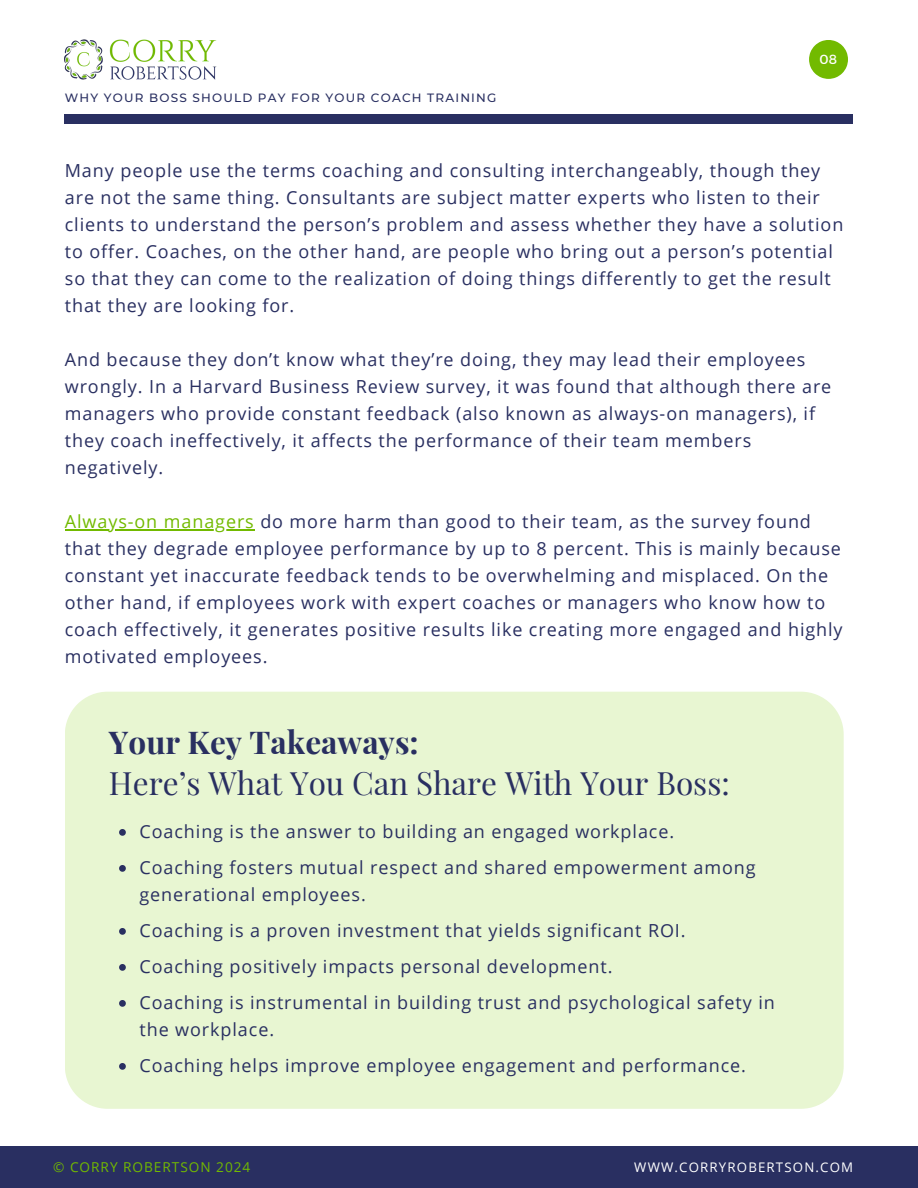
<style>
.page{position:relative;width:918px;height:1188px;background:#fff}
.page>*{position:absolute;margin:0;border:0;box-sizing:border-box;transform-origin:0 0}
.t1{font:31.5px "Playfair Display";color:#292f61}
.t2{font:700 31.5px "Playfair Display";color:#292f61}
.t3{font:18px/27px "Open Sans";letter-spacing:.05em;color:#292f61}
.t4{font:13.65px "Open Sans";letter-spacing:.07em;color:#72ba00}
.t5{font:13.2px "Open Sans";letter-spacing:.09em;color:#fff}
.t6{font:13.2px "Montserrat";color:#fff}
.t7{font:500 12px "Montserrat";letter-spacing:.1em;color:#292f61}
.s1{color:#72ba00}
</style>
<div class="page">
<div style="left:65px;top:115px;width:788px;height:9px;background:#292f61"></div>
<div style="left:0;top:1146px;width:918px;height:42px;background:#292f61"></div>
<hr style="left:65px;top:529px;width:190px;height:1px;background:#72ba00">
<svg style="left:809px;top:40px;width:39px;height:39px"></svg>
<img style="left:65px;top:39px;width:152px;height:41px">
<div style="left:65px;top:692px;width:779px;height:417px;background:#e8f6d2"></div>
<svg style="left:119px;top:829px;width:7px;height:7px"></svg>
<svg style="left:119px;top:865px;width:7px;height:7px"></svg>
<svg style="left:119px;top:928px;width:7px;height:7px"></svg>
<svg style="left:119px;top:964px;width:7px;height:7px"></svg>
<svg style="left:119px;top:1000px;width:7px;height:7px"></svg>
<svg style="left:119px;top:1063px;width:7px;height:7px"></svg>
<p class="t7" style="left:65px;top:90px;width:433px">WHY YOUR BOSS SHOULD PAY FOR YOUR COACH TRAINING</p>
<p class="t6" style="left:820px;top:50px;width:19px">08</p>
<p class="t3" style="left:65px;top:156px;width:780px">Many people use the terms coaching and consulting interchangeably, though they are not the same thing. Consultants are subject matter experts who listen to their clients to understand the person’s problem and assess whether they have a solution to offer. Coaches, on the other hand, are people who bring out a person’s potential so that they can come to the realization of doing things differently to get the result that they are looking for.</p>
<p class="t3" style="left:65px;top:345px;width:768px">And because they don’t know what they’re doing, they may lead their employees wrongly. In a Harvard Business Review survey, it was found that although there are managers who provide constant feedback (also known as always-on managers), if they coach ineffectively, it affects the performance of their team members negatively.</p>
<p class="t3" style="left:65px;top:507px;width:779px"><span class="s1">Always-on managers</span> do more harm than good to their team, as the survey found that they degrade employee performance by up to 8 percent. This is mainly because constant yet inaccurate feedback tends to be overwhelming and misplaced. On the other hand, if employees work with expert coaches or managers who know how to coach effectively, it generates positive results like creating more engaged and highly motivated employees.</p>
<h1 class="t2" style="left:109px;top:720px;width:311px">Your Key Takeaways:</h1>
<h1 class="t1" style="left:109px;top:761px;width:622px">Here’s What You Can Share With Your Boss:</h1>
<p class="t3" style="left:140px;top:813px;width:618px;line-height:36px">Coaching is the answer to building an engaged workplace.<br>Coaching fosters mutual respect and shared empowerment among</p>
<p class="t3" style="left:140px;top:876px;width:637px;line-height:36px">generational employees.<br>Coaching is a proven investment that yields significant ROI.<br>Coaching positively impacts personal development.<br>Coaching is instrumental in building trust and psychological safety in</p>
<p class="t3" style="left:140px;top:1011px;width:608px;line-height:36px">the workplace.<br>Coaching helps improve employee engagement and performance.</p>
<p class="t4" style="left:53px;top:1157px;width:199px">© CORRY ROBERTSON 2024</p>
<p class="t5" style="left:634px;top:1158px;width:220px">WWW.CORRYROBERTSON.COM</p>
</div>
